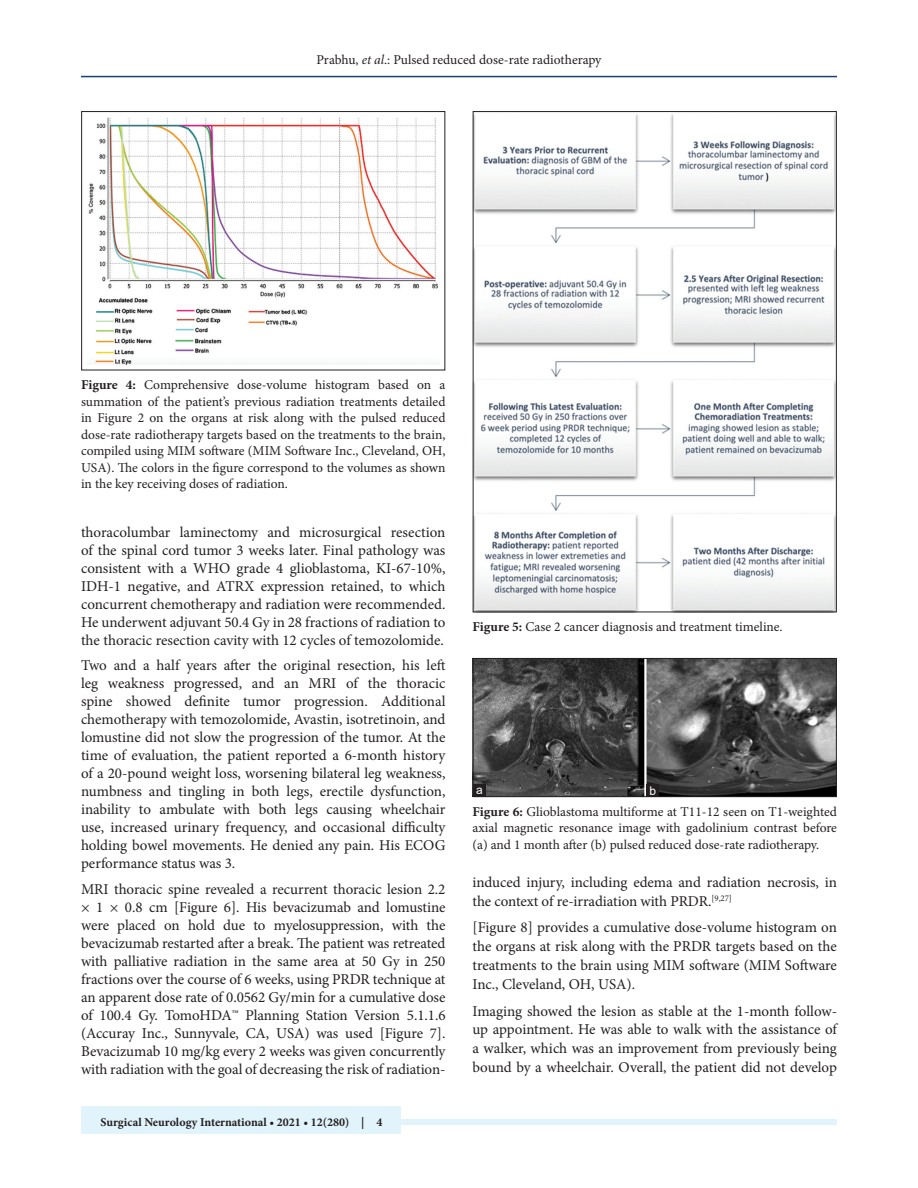
<style>
.page{position:relative;width:918px;height:1188px;background:#fff}
.page>*{position:absolute;margin:0;border:0;box-sizing:border-box;transform-origin:0 0}
.TX{font:15px/18px "Minion Pro";letter-spacing:-.005em;color:#231f20;text-align:justify}
.FGC{font:13.5px/16.5px "Minion Pro";color:#231f20;text-align:justify}
.t1{font:700 12px "Minion Pro";color:#231f20}
.LABEL{font:12px "Arial";color:#fff}
.s1{font-style:italic}
.s2{font-weight:700}
</style>
<div class="page">
<img style="left:87px;top:117px;width:352px;height:248px">
<div style="left:81px;top:111px;width:364px;height:259px;border:1px solid #231f20"></div>
<img style="left:475px;top:114px;width:360px;height:496px">
<hr style="left:81px;top:76px;width:756px;height:1px;background:#164077">
<div style="left:81px;top:1119px;width:756px;height:6px;background:#e1f4fc"></div>
<div style="left:81px;top:1106px;width:319px;height:28px;background:#e1f4fc"></div>
<img style="left:475px;top:660px;width:360px;height:135px">
<div style="left:473px;top:658px;width:364px;height:139px;border:1px solid #231f20"></div>
<div style="left:647px;top:784px;width:12px;height:13px;background:#231f20"></div>
<div style="left:473px;top:784px;width:13px;height:13px;background:#231f20"></div>
<p class="FGC" style="left:317px;top:51px;width:286px">Prabhu, <span class="s1">et al</span>.: Pulsed reduced dose-rate radiotherapy</p>
<p class="FGC" style="left:81px;top:377px;width:366px"><span class="s2">Figure 4:</span> Comprehensive dose-volume histogram based on a summation of the patient’s previous radiation treatments detailed in Figure 2 on the organs at risk along with the pulsed reduced dose-rate radiotherapy targets based on the treatments to the brain, compiled using MIM software (MIM Software Inc., Cleveland, OH, USA). The colors in the figure correspond to the volumes as shown in the key receiving doses of radiation.</p>
<p class="TX" style="left:81px;top:523px;width:366px">thoracolumbar laminectomy and microsurgical resection of the spinal cord tumor 3 weeks later. Final pathology was consistent with a WHO grade 4 glioblastoma, KI-67-10%, IDH-1 negative, and ATRX expression retained, to which concurrent chemotherapy and radiation were recommended.<br>He underwent adjuvant 50.4 Gy in 28 fractions of radiation to the thoracic resection cavity with 12 cycles of temozolomide.</p>
<p class="TX" style="left:81px;top:656px;width:366px">Two and a half years after the original resection, his left leg weakness progressed, and an MRI of the thoracic spine showed definite tumor progression. Additional chemotherapy with temozolomide, Avastin, isotretinoin, and lomustine did not slow the progression of the tumor. At the time of evaluation, the patient reported a 6-month history of a 20-pound weight loss, worsening bilateral leg weakness, numbness and tingling in both legs, erectile dysfunction, inability to ambulate with both legs causing wheelchair use, increased urinary frequency, and occasional difficulty holding bowel movements. He denied any pain. His ECOG performance status was 3.</p>
<p class="TX" style="left:81px;top:880px;width:366px">MRI thoracic spine revealed a recurrent thoracic lesion 2.2 × 1 × 0.8 cm [Figure 6]. His bevacizumab and lomustine were placed on hold due to myelosuppression, with the bevacizumab restarted after a break. The patient was retreated with palliative radiation in the same area at 50 Gy in 250 fractions over the course of 6 weeks, using PRDR technique at an apparent dose rate of 0.0562 Gy/min for a cumulative dose of 100.4 Gy. TomoHDA™ Planning Station Version 5.1.1.6 (Accuray Inc., Sunnyvale, CA, USA) was used [Figure 7].<br>Bevacizumab 10 mg/kg every 2 weeks was given concurrently with radiation with the goal of decreasing the risk of radiation-</p>
<p class="TX" style="left:472px;top:873px;width:366px;line-height:18.9px">induced injury, including edema and radiation necrosis, in the context of re-irradiation with PRDR.<sup>[9,27]</sup></p>
<p class="FGC" style="left:472px;top:618px;width:312px"><span class="s2">Figure 5:</span> Case 2 cancer diagnosis and treatment timeline.</p>
<p class="LABEL" style="left:476px;top:781px;width:8px">a</p>
<p class="LABEL" style="left:650px;top:782px;width:8px">b</p>
<p class="FGC" style="left:472px;top:803px;width:366px"><span class="s2">Figure 6:</span> Glioblastoma multiforme at T11-12 seen on T1-weighted axial magnetic resonance image with gadolinium contrast before (a) and 1 month after (b) pulsed reduced dose-rate radiotherapy.</p>
<p class="TX" style="left:472px;top:918px;width:366px;line-height:18.9px">[Figure 8] provides a cumulative dose-volume histogram on the organs at risk along with the PRDR targets based on the treatments to the brain using MIM software (MIM Software Inc., Cleveland, OH, USA).</p>
<p class="TX" style="left:472px;top:1001px;width:366px;line-height:18.9px">Imaging showed the lesion as stable at the 1-month follow&shy;up appointment. He was able to walk with the assistance of a walker, which was an improvement from previously being bound by a wheelchair. Overall, the patient did not develop</p>
<p class="t1" style="left:100px;top:1113px;width:284px">Surgical Neurology International • 2021 • 12(280) | 4</p>
</div>
